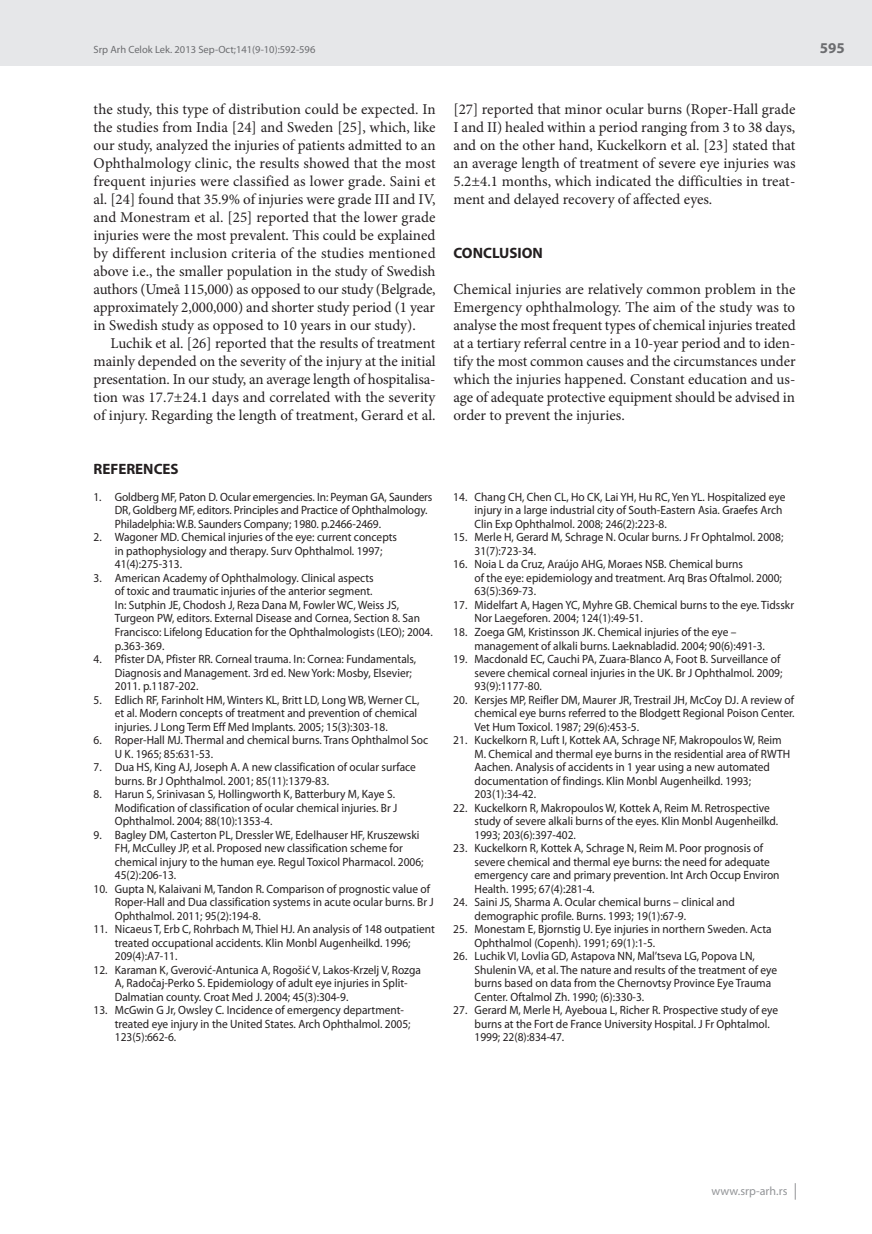
<style>
.page{position:relative;width:872px;height:1234px;background:#fff}
.page>*{position:absolute;margin:0;border:0;box-sizing:border-box;transform-origin:0 0}
.t1{font:15px/18px "Minion Pro";letter-spacing:-.005em;color:#231f20;text-align:justify}
.t2{font:700 15px "Myriad Pro";color:#231f20}
.t3{font:700 15px "Myriad Pro";color:#6c6d70}
.t4{font:12px/13.5px "Myriad Pro";color:#231f20;scale:.95 1}
.t5{font:12px "Myriad Pro";letter-spacing:.005em;color:#939598}
.t6{font:10.5px "Myriad Pro";color:#6c6d70}
</style>
<div class="page">
<div style="left:0;top:0;width:872px;height:66px;background:#e6e7e9"></div>
<svg style="left:795px;top:1183px;width:1px;height:16px"></svg>
<p class="t6" style="left:94px;top:44px;width:223px">Srp Arh Celok Lek. 2013 Sep-Oct;141(9-10):592-596</p>
<p class="t3" style="left:820px;top:40px;width:26px">595</p>
<p class="t1" style="left:94px;top:100px;width:343px">the study, this type of distribution could be expected. In the studies from India [24] and Sweden [25], which, like our study, analyzed the injuries of patients admitted to an Ophthalmology clinic, the results showed that the most frequent injuries were classified as lower grade. Saini et al. [24] found that 35.9% of injuries were grade III and IV, and Monestram et al. [25] reported that the lower grade injuries were the most prevalent. This could be explained by different inclusion criteria of the studies mentioned above i.e., the smaller population in the study of Swedish authors (Umeå 115,000) as opposed to our study (Belgrade, approximately 2,000,000) and shorter study period (1 year in Swedish study as opposed to 10 years in our study).</p>
<p class="t1" style="left:94px;top:334px;width:344px;text-indent:17px">Luchik et al. [26] reported that the results of treatment mainly depended on the severity of the injury at the initial presentation. In our study, an average length of hospitalisa&shy;tion was 17.7±24.1 days and correlated with the severity of injury. Regarding the length of treatment, Gerard et al.</p>
<p class="t2" style="left:94px;top:460px;width:87px">REFERENCES</p>
<p class="t4" style="left:115px;top:490px;width:336px;text-indent:-21px">1. Goldberg MF, Paton D. Ocular emergencies. In: Peyman GA, Saunders<br>DR, Goldberg MF, editors. Principles and Practice of Ophthalmology.<br>Philadelphia: W.B. Saunders Company; 1980. p.2466-2469.</p>
<p class="t4" style="left:115px;top:530px;width:299px;text-indent:-21px">2. Wagoner MD. Chemical injuries of the eye: current concepts in pathophysiology and therapy. Surv Ophthalmol. 1997;<br>41(4):275-313.</p>
<p class="t4" style="left:115px;top:571px;width:336px;text-indent:-21px">3. American Academy of Ophthalmology. Clinical aspects<br>of toxic and traumatic injuries of the anterior segment.<br>In: Sutphin JE, Chodosh J, Reza Dana M, Fowler WC, Weiss JS, Turgeon PW, editors. External Disease and Cornea, Section 8. San Francisco: Lifelong Education for the Ophthalmologists (LEO); 2004. p.363-369.</p>
<p class="t4" style="left:115px;top:652px;width:319px;text-indent:-21px">4. Pfister DA, Pfister RR. Corneal trauma. In: Cornea: Fundamentals,<br>Diagnosis and Management. 3rd ed. New York: Mosby, Elsevier;<br>2011. p.1187-202.</p>
<p class="t4" style="left:115px;top:692px;width:322px;text-indent:-21px">5. Edlich RF, Farinholt HM, Winters KL, Britt LD, Long WB, Werner CL, et al. Modern concepts of treatment and prevention of chemical injuries. J Long Term Eff Med Implants. 2005; 15(3):303-18.</p>
<p class="t4" style="left:115px;top:733px;width:331px;text-indent:-21px">6. Roper-Hall MJ. Thermal and chemical burns. Trans Ophthalmol Soc<br>U K. 1965; 85:631-53.</p>
<p class="t4" style="left:115px;top:760px;width:318px;text-indent:-21px">7. Dua HS, King AJ, Joseph A. A new classification of ocular surface burns. Br J Ophthalmol. 2001; 85(11):1379-83.</p>
<p class="t4" style="left:115px;top:787px;width:299px;text-indent:-21px">8. Harun S, Srinivasan S, Hollingworth K, Batterbury M, Kaye S.<br>Modification of classification of ocular chemical injuries. Br J<br>Ophthalmol. 2004; 88(10):1353-4.</p>
<p class="t4" style="left:115px;top:827px;width:326px;text-indent:-21px">9. Bagley DM, Casterton PL, Dressler WE, Edelhauser HF, Kruszewski FH, McCulley JP, et al. Proposed new classification scheme for chemical injury to the human eye. Regul Toxicol Pharmacol. 2006; 45(2):206-13.</p>
<p class="t4" style="left:115px;top:881px;width:337px;text-indent:-21px">10. Gupta N, Kalaivani M, Tandon R. Comparison of prognostic value of<br>Roper-Hall and Dua classification systems in acute ocular burns. Br J<br>Ophthalmol. 2011; 95(2):194-8.</p>
<p class="t4" style="left:115px;top:922px;width:338px;text-indent:-21px">11. Nicaeus T, Erb C, Rohrbach M, Thiel HJ. An analysis of 148 outpatient treated occupational accidents. Klin Monbl Augenheilkd. 1996;<br>209(4):A7-11.</p>
<p class="t4" style="left:115px;top:962px;width:324px;text-indent:-21px">12. Karaman K, Gverović-Antunica A, Rogošić V, Lakos-Krzelj V, Rozga<br>A, Radočaj-Perko S. Epidemiology of adult eye injuries in Split-<br>Dalmatian county. Croat Med J. 2004; 45(3):304-9.</p>
<p class="t4" style="left:115px;top:1003px;width:313px;text-indent:-21px">13. McGwin G Jr, Owsley C. Incidence of emergency department&shy;treated eye injury in the United States. Arch Ophthalmol. 2005;<br>123(5):662-6.</p>
<p class="t1" style="left:453px;top:100px;width:343px">[27] reported that minor ocular burns (Roper-Hall grade I and II) healed within a period ranging from 3 to 38 days, and on the other hand, Kuckelkorn et al. [23] stated that an average length of treatment of severe eye injuries was 5.2±4.1 months, which indicated the difficulties in treat&shy;ment and delayed recovery of affected eyes.</p>
<p class="t2" style="left:453px;top:244px;width:91px">CONCLUSION</p>
<p class="t1" style="left:453px;top:280px;width:344px">Chemical injuries are relatively common problem in the Emergency ophthalmology. The aim of the study was to analyse the most frequent types of chemical injuries treated at a tertiary referral centre in a 10-year period and to iden&shy;tify the most common causes and the circumstances under which the injuries happened. Constant education and us&shy;age of adequate protective equipment should be advised in order to prevent the injuries.</p>
<p class="t4" style="left:474px;top:490px;width:329px;text-indent:-21px">14. Chang CH, Chen CL, Ho CK, Lai YH, Hu RC, Yen YL. Hospitalized eye injury in a large industrial city of South-Eastern Asia. Graefes Arch<br>Clin Exp Ophthalmol. 2008; 246(2):223-8.</p>
<p class="t4" style="left:474px;top:530px;width:326px;text-indent:-21px">15. Merle H, Gerard M, Schrage N. Ocular burns. J Fr Ophtalmol. 2008;<br>31(7):723-34.</p>
<p class="t4" style="left:474px;top:557px;width:325px;text-indent:-21px">16. Noia L da Cruz, Araújo AHG, Moraes NSB. Chemical burns<br>of the eye: epidemiology and treatment. Arq Bras Oftalmol. 2000;<br>63(5):369-73.</p>
<p class="t4" style="left:474px;top:598px;width:338px;text-indent:-21px">17. Midelfart A, Hagen YC, Myhre GB. Chemical burns to the eye. Tidsskr<br>Nor Laegeforen. 2004; 124(1):49-51.</p>
<p class="t4" style="left:474px;top:625px;width:307px;text-indent:-21px">18. Zoega GM, Kristinsson JK. Chemical injuries of the eye – management of alkali burns. Laeknabladid. 2004; 90(6):491-3.</p>
<p class="t4" style="left:474px;top:652px;width:326px;text-indent:-21px">19. Macdonald EC, Cauchi PA, Zuara-Blanco A, Foot B. Surveillance of severe chemical corneal injuries in the UK. Br J Ophthalmol. 2009;<br>93(9):1177-80.</p>
<p class="t4" style="left:474px;top:692px;width:338px;text-align:justify;text-indent:-21px">20. Kersjes MP, Reifler DM, Maurer JR, Trestrail JH, McCoy DJ. A review of chemical eye burns referred to the Blodgett Regional Poison Center.<br>Vet Hum Toxicol. 1987; 29(6):453-5.</p>
<p class="t4" style="left:474px;top:733px;width:334px;text-indent:-21px">21. Kuckelkorn R, Luft I, Kottek AA, Schrage NF, Makropoulos W, Reim M. Chemical and thermal eye burns in the residential area of RWTH Aachen. Analysis of accidents in 1 year using a new automated documentation of findings. Klin Monbl Augenheilkd. 1993; 203(1):34-42.</p>
<p class="t4" style="left:474px;top:800px;width:321px;text-indent:-21px">22. Kuckelkorn R, Makropoulos W, Kottek A, Reim M. Retrospective study of severe alkali burns of the eyes. Klin Monbl Augenheilkd.<br>1993; 203(6):397-402.</p>
<p class="t4" style="left:474px;top:841px;width:322px;text-indent:-21px">23. Kuckelkorn R, Kottek A, Schrage N, Reim M. Poor prognosis of severe chemical and thermal eye burns: the need for adequate emergency care and primary prevention. Int Arch Occup Environ Health. 1995; 67(4):281-4.</p>
<p class="t4" style="left:474px;top:895px;width:275px;text-indent:-21px">24. Saini JS, Sharma A. Ocular chemical burns – clinical and demographic profile. Burns. 1993; 19(1):67-9.</p>
<p class="t4" style="left:474px;top:922px;width:314px;text-indent:-21px">25. Monestam E, Bjornstig U. Eye injuries in northern Sweden. Acta<br>Ophthalmol (Copenh). 1991; 69(1):1-5.</p>
<p class="t4" style="left:474px;top:949px;width:320px;text-indent:-21px">26. Luchik VI, Lovlia GD, Astapova NN, Mal’tseva LG, Popova LN, Shulenin VA, et al. The nature and results of the treatment of eye burns based on data from the Chernovtsy Province Eye Trauma Center. Oftalmol Zh. 1990; (6):330-3.</p>
<p class="t4" style="left:474px;top:1003px;width:321px;text-indent:-21px">27. Gerard M, Merle H, Ayeboua L, Richer R. Prospective study of eye burns at the Fort de France University Hospital. J Fr Ophtalmol.<br>1999; 22(8):834-47.</p>
<p class="t5" style="left:711px;top:1184px;width:77px">www.srp-arh.rs</p>
</div>
